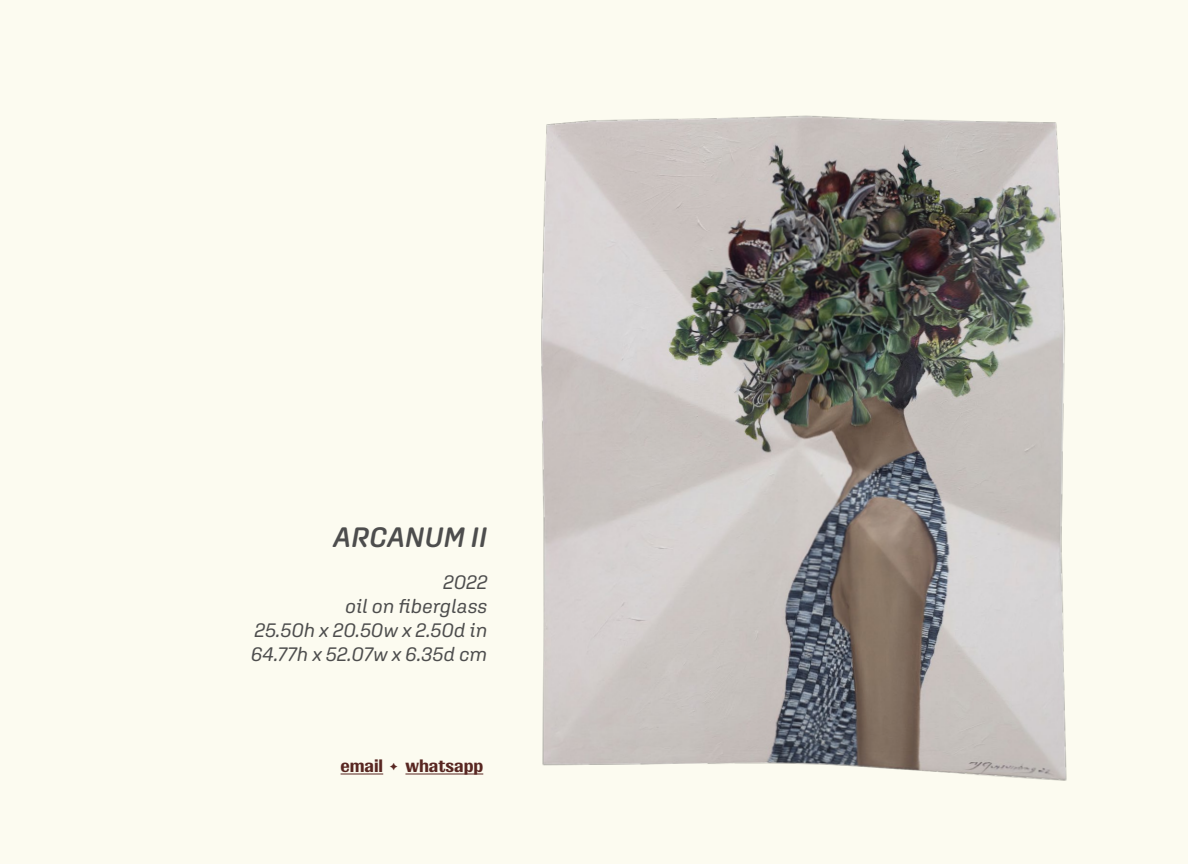
<style>
.page{position:relative;width:1188px;height:864px;background:#fcfbf0}
.page>*{position:absolute;margin:0;border:0;box-sizing:border-box;transform-origin:0 0}
.t1{font:italic 600 28px "Aglet Sans";color:#4d4d4d}
.t2{font:italic 20px/24px "Aglet Sans";color:#4d4d4d;text-align:right}
.t3{font:700 16px "Dilemma Sans";color:#582621}
</style>
<div class="page">
<hr style="left:341px;top:774px;width:42px;height:1px;background:#582621">
<hr style="left:405px;top:774px;width:78px;height:1px;background:#582621">
<img style="left:541px;top:115px;width:526px;height:666px">
<h1 class="t1" style="left:333px;top:521px;width:156px">ARCANUM II</h1>
<p class="t2" style="left:251px;top:570px;width:238px">2022<br>oil on fiberglass<br>25.50h x 20.50w x 2.50d in<br>64.77h x 52.07w x 6.35d cm</p>
<p class="t3" style="left:341px;top:757px;width:144px">email ✦ whatsapp</p>
</div>
